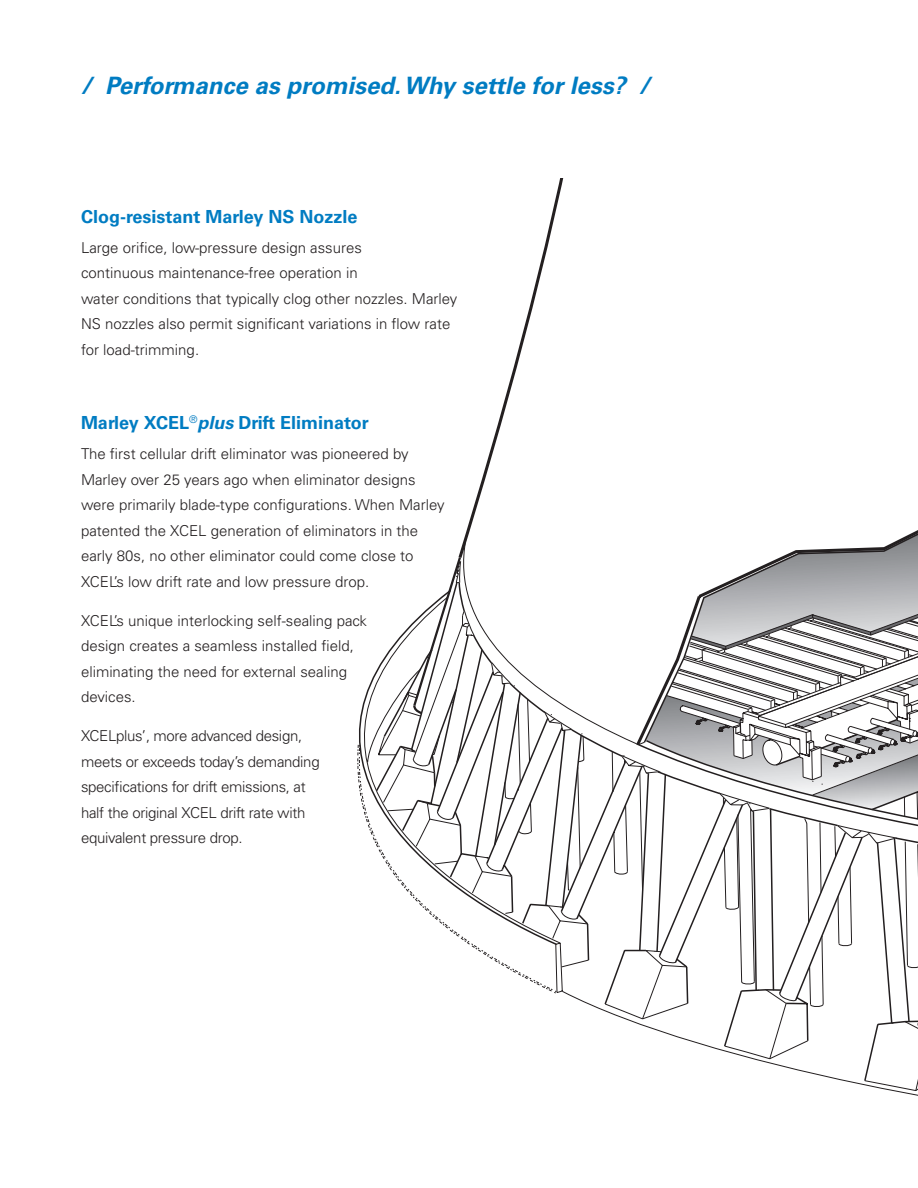
<style>
.page{position:relative;width:918px;height:1188px;background:#fff}
.page>*{position:absolute;margin:0;border:0;box-sizing:border-box;transform-origin:0 0}
.t1{font:italic 700 24px "Univers";color:#007cc2}
.t2{font:700 18px "Univers";color:#007cc2}
.t3{font:300 15px/25.5px "Univers";color:#231f20}
.t4{font:300 15px/25.5px "Univers";letter-spacing:-.02em;color:#231f20}
.s1{font-style:italic}
</style>
<div class="page">
<svg style="left:466px;top:178px;width:98px;height:355px"></svg>
<svg style="left:375px;top:533px;width:543px;height:559px"></svg>
<h1 class="t1" style="left:81px;top:71px;width:570px">/ Performance as promised. Why settle for less? /</h1>
<p class="t2" style="left:81px;top:206px;width:278px">Clog-resistant Marley NS Nozzle</p>
<p class="t3" style="left:81px;top:235px;width:378px">Large orifice, low-pressure design assures<br>continuous maintenance-free operation in<br>water conditions that typically clog other nozzles. Marley NS nozzles also permit significant variations in flow rate for load-trimming.</p>
<p class="t2" style="left:81px;top:412px;width:289px">Marley XCEL<sup>®</sup><span class="s1">plus</span> Drift Eliminator</p>
<p class="t3" style="left:81px;top:441px;width:365px">The first cellular drift eliminator was pioneered by Marley over 25 years ago when eliminator designs were primarily blade-type configurations. When Marley patented the XCEL generation of eliminators in the early 80s, no other eliminator could come close to XCEL’s low drift rate and low pressure drop.</p>
<p class="t3" style="left:81px;top:608px;width:287px">XCEL’s unique interlocking self-sealing pack design creates a seamless installed field, eliminating the need for external sealing devices.</p>
<p class="t4" style="left:81px;top:723px;width:240px">XCELplus’‚ more advanced design, meets or exceeds today’s demanding specifications for drift emissions, at half the original XCEL drift rate with equivalent pressure drop.</p>
</div>
